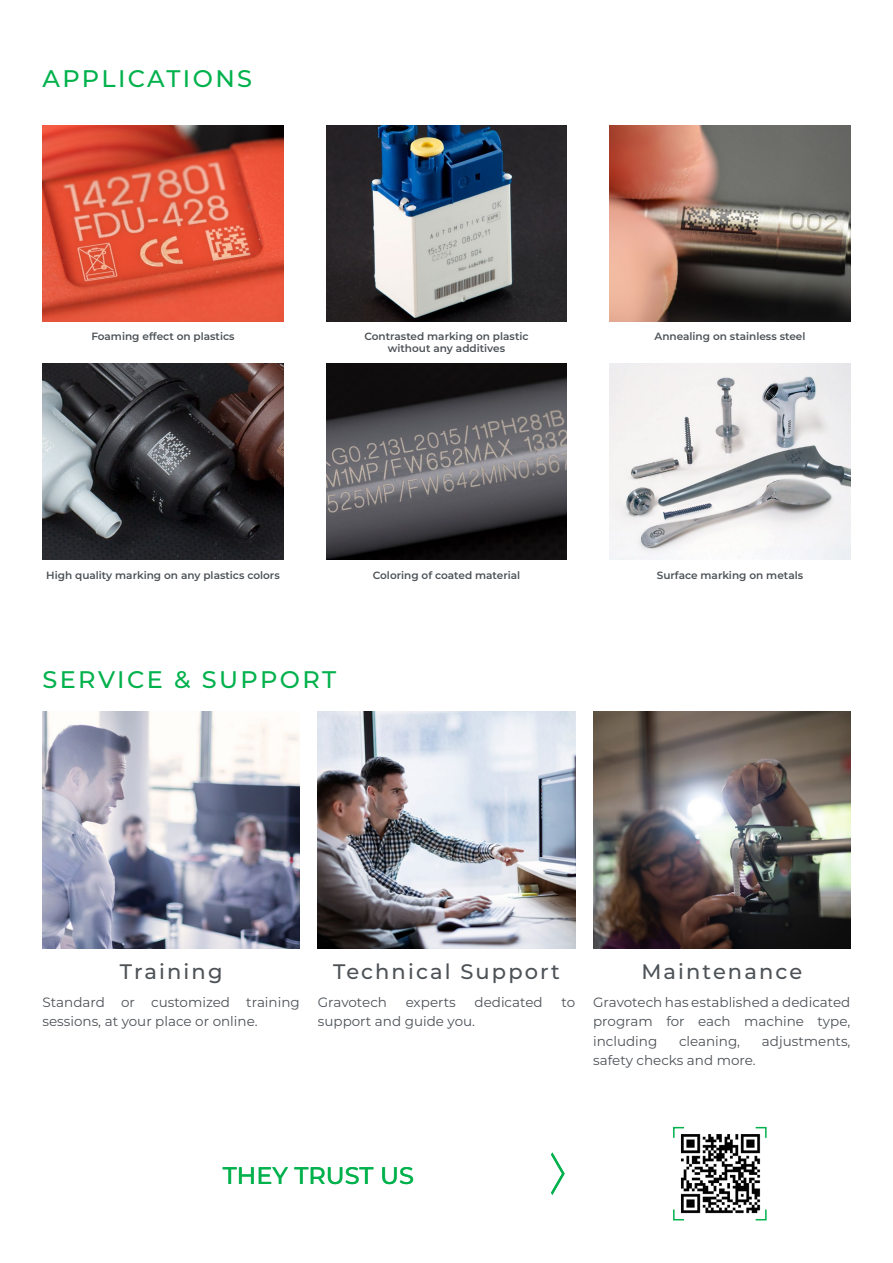
<style>
.page{position:relative;width:893px;height:1263px;background:#fff}
.page>*{position:absolute;margin:0;border:0;box-sizing:border-box;transform-origin:0 0}
.t1{font:500 24px "Montserrat";letter-spacing:.1em;color:#00b14c}
.t2{font:500 24px "Montserrat";color:#00b14c}
.t3{font:500 21px "Montserrat";letter-spacing:.1em;color:#4d5257}
.t4{font:13.5px/19.5px "Montserrat";color:#4d5257}
.t5{font:600 10.5px/12px "Montserrat";color:#4d5257;text-align:center}
</style>
<div class="page">
<img style="left:43px;top:126px;width:240px;height:195px">
<img style="left:609px;top:126px;width:241px;height:195px">
<img style="left:326px;top:126px;width:241px;height:195px">
<img style="left:326px;top:364px;width:241px;height:195px">
<img style="left:43px;top:364px;width:240px;height:195px">
<img style="left:609px;top:364px;width:241px;height:195px">
<img style="left:43px;top:712px;width:257px;height:236px">
<img style="left:318px;top:712px;width:257px;height:236px">
<img style="left:593px;top:712px;width:257px;height:236px">
<img style="left:680px;top:1134px;width:81px;height:80px">
<svg style="left:551px;top:1152px;width:14px;height:43px"></svg>
<svg style="left:673px;top:1126px;width:12px;height:13px"></svg>
<svg style="left:673px;top:1208px;width:12px;height:13px"></svg>
<svg style="left:754px;top:1126px;width:13px;height:13px"></svg>
<svg style="left:754px;top:1208px;width:13px;height:13px"></svg>
<h1 class="t1" style="left:43px;top:62px;width:211px">APPLICATIONS</h1>
<p class="t5" style="left:91px;top:330px;width:145px">Foaming effect on plastics</p>
<p class="t5" style="left:364px;top:330px;width:166px">Contrasted marking on plastic without any additives</p>
<p class="t5" style="left:654px;top:330px;width:152px">Annealing on stainless steel</p>
<p class="t5" style="left:46px;top:569px;width:235px">High quality marking on any plastics colors</p>
<p class="t5" style="left:657px;top:569px;width:148px">Surface marking on metals</p>
<p class="t5" style="left:373px;top:569px;width:149px">Coloring of coated material</p>
<h1 class="t1" style="left:43px;top:663px;width:295px">SERVICE &amp; SUPPORT</h1>
<h2 class="t3" style="left:120px;top:957px;width:104px">Training</h2>
<h2 class="t3" style="left:333px;top:957px;width:228px">Technical Support</h2>
<h2 class="t3" style="left:641px;top:957px;width:162px">Maintenance</h2>
<p class="t4" style="left:43px;top:992px;width:259px">Standard or customized training sessions, at your place or online.</p>
<p class="t4" style="left:318px;top:992px;width:71px">Gravotech</p>
<p class="t4" style="left:406px;top:992px;width:52px">experts</p>
<p class="t4" style="left:475px;top:992px;width:70px">dedicated</p>
<p class="t4" style="left:561px;top:992px;width:15px">to</p>
<p class="t4" style="left:318px;top:1011px;width:159px">support and guide you.</p>
<p class="t4" style="left:593px;top:992px;width:259px;text-align:justify">Gravotech has established a dedicated program for each machine type, including</p>
<p class="t4" style="left:679px;top:1031px;width:63px">cleaning,</p>
<p class="t4" style="left:762px;top:1031px;width:90px">adjustments,</p>
<p class="t4" style="left:593px;top:1050px;width:164px">safety checks and more.</p>
<h1 class="t2" style="left:223px;top:1159px;width:193px">THEY TRUST US</h1>
</div>
